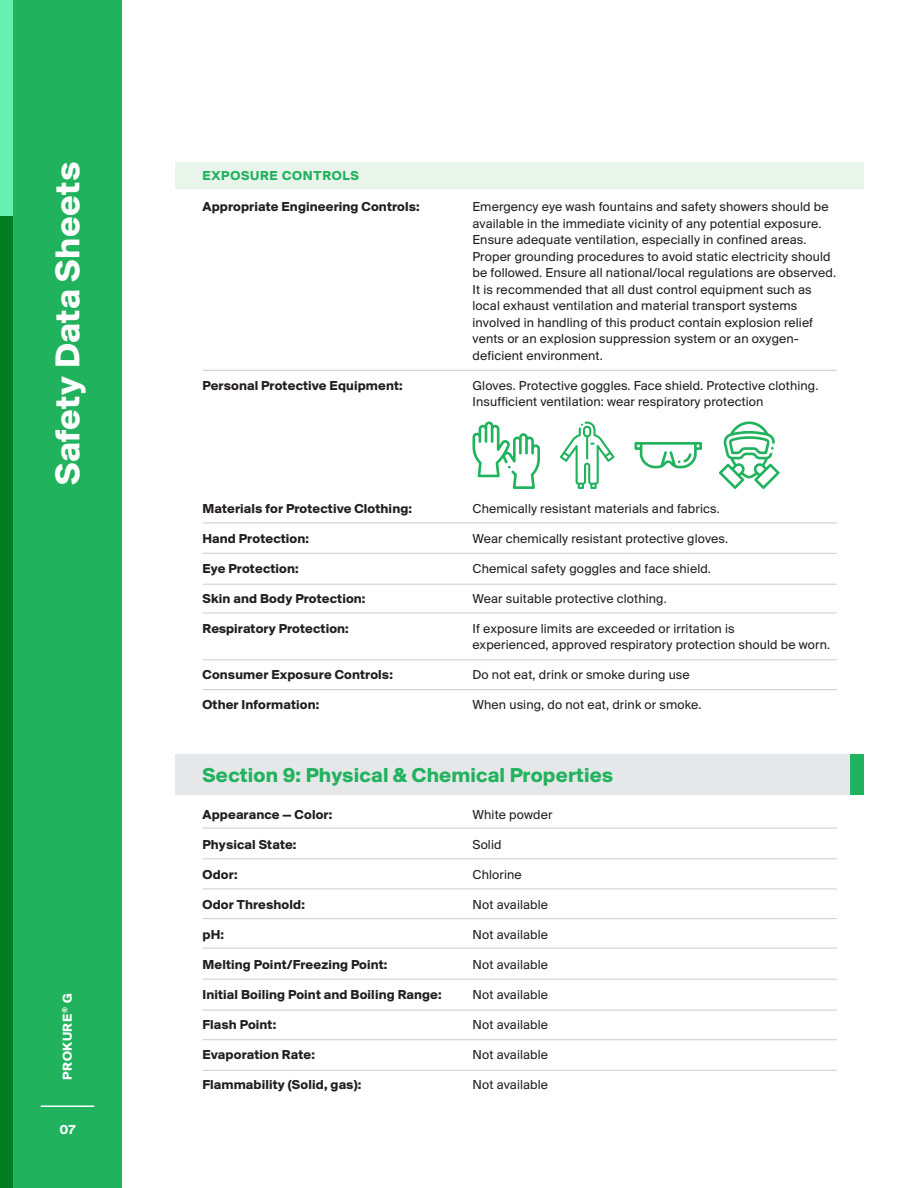
<style>
.page{position:relative;width:918px;height:1188px;background:#fff}
.page>*{position:absolute;margin:0;border:0;box-sizing:border-box;transform-origin:0 0}
.t1{font:700 36px "Suisse BP Intl";letter-spacing:.01em;color:#fff}
.t2{font:700 21px "Suisse BP Intl";letter-spacing:.01em;color:#20b25d}
.t3{font:13.5px/16.5px "Suisse BP Intl";letter-spacing:.01em;color:#231f20}
.t4{font:700 13.5px "Suisse BP Intl";letter-spacing:.01em;color:#231f20}
.t5{font:700 13.5px "Suisse BP Intl";letter-spacing:.05em;color:#20b25d}
.t6{font:700 13.5px "Suisse BP Intl";letter-spacing:.05em;color:#fff}
</style>
<div class="page">
<div style="left:0;top:0;width:122px;height:1188px;background:#20b25d"></div>
<hr style="left:41px;top:1106px;width:53px;height:1px;background:#fff">
<div style="left:0;top:216px;width:14px;height:972px;background:#047c21"></div>
<div style="left:0;top:0;width:14px;height:216px;background:#66efb1"></div>
<div style="left:176px;top:162px;width:688px;height:27px;background:#e9f5eb"></div>
<hr style="left:203px;top:522px;width:633px;height:1px;background:#d1d2d4">
<hr style="left:203px;top:370px;width:633px;height:1px;background:#d1d2d4">
<hr style="left:203px;top:553px;width:633px;height:1px;background:#d1d2d4">
<hr style="left:203px;top:584px;width:633px;height:1px;background:#d1d2d4">
<hr style="left:203px;top:612px;width:633px;height:2px;background:#d1d2d4">
<hr style="left:203px;top:659px;width:633px;height:1px;background:#d1d2d4">
<hr style="left:203px;top:689px;width:633px;height:1px;background:#d1d2d4">
<hr style="left:203px;top:828px;width:633px;height:1px;background:#d1d2d4">
<hr style="left:203px;top:858px;width:633px;height:1px;background:#d1d2d4">
<hr style="left:203px;top:888px;width:633px;height:1px;background:#d1d2d4">
<hr style="left:203px;top:918px;width:633px;height:1px;background:#d1d2d4">
<hr style="left:203px;top:948px;width:633px;height:1px;background:#d1d2d4">
<hr style="left:203px;top:979px;width:633px;height:1px;background:#d1d2d4">
<hr style="left:203px;top:1010px;width:633px;height:1px;background:#d1d2d4">
<hr style="left:203px;top:1039px;width:633px;height:1px;background:#d1d2d4">
<hr style="left:203px;top:1070px;width:633px;height:1px;background:#d1d2d4">
<div style="left:176px;top:754px;width:674px;height:41px;background:#e6e7e9"></div>
<div style="left:850px;top:754px;width:14px;height:41px;background:#20b25d"></div>
<svg style="left:719px;top:421px;width:61px;height:68px"></svg>
<svg style="left:560px;top:421px;width:55px;height:68px"></svg>
<svg style="left:472px;top:421px;width:68px;height:68px"></svg>
<svg style="left:635px;top:442px;width:67px;height:26px"></svg>
<h1 class="t1" style="left:46px;top:485px;width:325px;rotate:-90deg">Safety Data Sheets</h1>
<p class="t6" style="left:60px;top:1080px;width:88px;rotate:-90deg">PROKURE<sup>®</sup> G</p>
<p class="t6" style="left:60px;top:1122px;width:17px">07</p>
<p class="t5" style="left:202px;top:168px;width:158px">EXPOSURE CONTROLS</p>
<p class="t4" style="left:202px;top:199px;width:219px">Appropriate Engineering Controls:</p>
<p class="t3" style="left:472px;top:198px;width:365px">Emergency eye wash fountains and safety showers should be available in the immediate vicinity of any potential exposure.<br>Ensure adequate ventilation, especially in confined areas.<br>Proper grounding procedures to avoid static electricity should be followed. Ensure all national/local regulations are observed.<br>It is recommended that all dust control equipment such as local exhaust ventilation and material transport systems involved in handling of this product contain explosion relief vents or an explosion suppression system or an oxygen&shy;deficient environment.</p>
<p class="t4" style="left:202px;top:378px;width:202px">Personal Protective Equipment:</p>
<p class="t3" style="left:472px;top:377px;width:347px">Gloves. Protective goggles. Face shield. Protective clothing.<br>Insufficient ventilation: wear respiratory protection</p>
<p class="t4" style="left:202px;top:501px;width:211px">Materials for Protective Clothing:</p>
<p class="t3" style="left:472px;top:500px;width:249px">Chemically resistant materials and fabrics.</p>
<p class="t4" style="left:202px;top:531px;width:108px">Hand Protection:</p>
<p class="t3" style="left:473px;top:530px;width:257px">Wear chemically resistant protective gloves.</p>
<p class="t4" style="left:202px;top:561px;width:98px">Eye Protection:</p>
<p class="t3" style="left:472px;top:560px;width:240px">Chemical safety goggles and face shield.</p>
<p class="t4" style="left:202px;top:591px;width:165px">Skin and Body Protection:</p>
<p class="t3" style="left:472px;top:590px;width:196px">Wear suitable protective clothing.</p>
<p class="t4" style="left:202px;top:621px;width:148px">Respiratory Protection:</p>
<p class="t3" style="left:472px;top:620px;width:359px">If exposure limits are exceeded or irritation is<br>experienced, approved respiratory protection should be worn.</p>
<p class="t4" style="left:202px;top:667px;width:192px">Consumer Exposure Controls:</p>
<p class="t3" style="left:472px;top:666px;width:219px">Do not eat, drink or smoke during use</p>
<p class="t4" style="left:202px;top:697px;width:118px">Other Information:</p>
<p class="t3" style="left:472px;top:696px;width:230px">When using, do not eat, drink or smoke.</p>
<h2 class="t2" style="left:202px;top:762px;width:412px">Section 9: Physical &amp; Chemical Properties</h2>
<p class="t4" style="left:202px;top:806px;width:131px">Appearance — Color:</p>
<p class="t3" style="left:472px;top:806px;width:82px">White powder</p>
<p class="t4" style="left:202px;top:836px;width:96px">Physical State:</p>
<p class="t3" style="left:473px;top:836px;width:31px">Solid</p>
<p class="t4" style="left:202px;top:866px;width:37px">Odor:</p>
<p class="t3" style="left:472px;top:866px;width:51px">Chlorine</p>
<p class="t4" style="left:202px;top:896px;width:104px">Odor Threshold:</p>
<p class="t3" style="left:473px;top:896px;width:77px">Not available</p>
<p class="t4" style="left:202px;top:926px;width:23px">pH:</p>
<p class="t3" style="left:472px;top:926px;width:77px">Not available</p>
<p class="t4" style="left:202px;top:956px;width:187px">Melting Point/Freezing Point:</p>
<p class="t3" style="left:472px;top:956px;width:77px">Not available</p>
<p class="t4" style="left:202px;top:986px;width:241px">Initial Boiling Point and Boiling Range:</p>
<p class="t3" style="left:472px;top:986px;width:77px">Not available</p>
<p class="t4" style="left:202px;top:1016px;width:75px">Flash Point:</p>
<p class="t3" style="left:472px;top:1016px;width:77px">Not available</p>
<p class="t4" style="left:202px;top:1046px;width:114px">Evaporation Rate:</p>
<p class="t3" style="left:472px;top:1046px;width:77px">Not available</p>
<p class="t4" style="left:202px;top:1076px;width:160px">Flammability (Solid, gas):</p>
<p class="t3" style="left:472px;top:1076px;width:77px">Not available</p>
</div>
